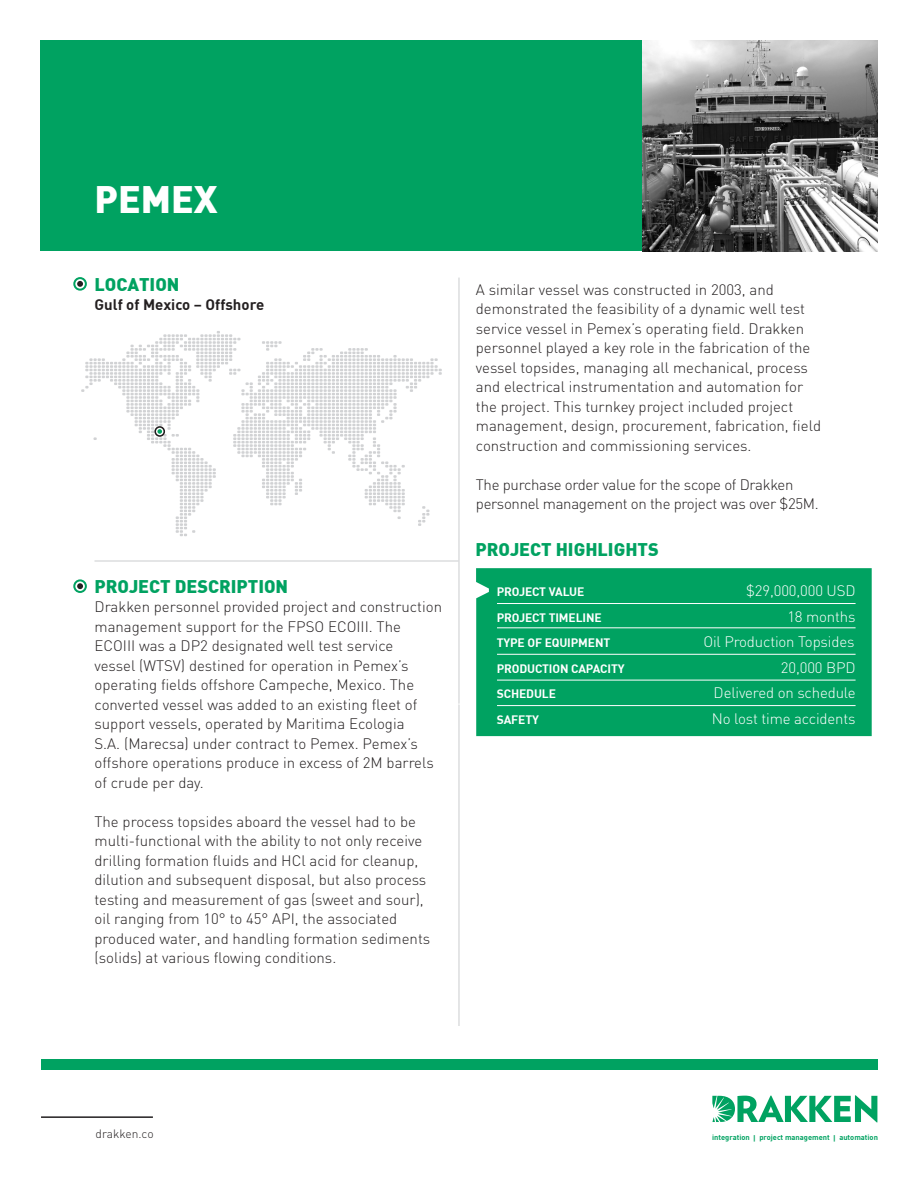
<style>
.page{position:relative;width:918px;height:1188px;background:#fff}
.page>*{position:absolute;margin:0;border:0;box-sizing:border-box;transform-origin:0 0}
.t1{font:900 37.5px "DIN";color:#fff}
.t2{font:900 18px "DIN";color:#00a261}
.t3{font:300 15px/19.5px "DIN";color:#231f20}
.t4{font:300 15px "DIN";letter-spacing:-.01em;color:#fff}
.t5{font:300 15px/19.5px "DIN";letter-spacing:-.02em;color:#231f20}
.t6{font:700 15px "DIN";color:#231f20}
.t7{font:700 12px "DIN";letter-spacing:-.01em;color:#fff}
.t8{font:300 12px "DIN";color:#231f20}
.t9{font:700 7.5px "DIN";color:#00a261}
</style>
<div class="page">
<div style="left:41px;top:1059px;width:837px;height:11px;background:#00a261"></div>
<svg style="left:712px;top:1095px;width:165px;height:28px"></svg>
<hr style="left:41px;top:1116px;width:112px;height:2px;background:#231f20">
<div style="left:40px;top:40px;width:604px;height:211px;background:#00a261"></div>
<div style="left:73px;top:277px;width:14px;height:14px;border:2px solid #00a261;border-radius:50%"></div>
<svg style="left:77px;top:281px;width:6px;height:6px"></svg>
<div style="left:73px;top:579px;width:14px;height:14px;border:2px solid #00a261;border-radius:50%"></div>
<svg style="left:77px;top:583px;width:6px;height:6px"></svg>
<hr style="left:458px;top:278px;width:2px;height:748px;background:#dcdddf">
<hr style="left:94px;top:560px;width:365px;height:2px;background:#dcdddf">
<svg style="left:81px;top:331px;width:361px;height:205px"></svg>
<img style="left:643px;top:40px;width:235px;height:211px">
<hr style="left:458px;top:704px;width:348px;height:1px;background:#fff">
<div style="left:476px;top:568px;width:396px;height:168px;background:#00a261"></div>
<hr style="left:497px;top:603px;width:359px;height:1px;background:#fff">
<hr style="left:497px;top:628px;width:359px;height:1px;background:#fff">
<hr style="left:497px;top:654px;width:359px;height:1px;background:#fff">
<hr style="left:497px;top:680px;width:359px;height:1px;background:#fff">
<hr style="left:497px;top:705px;width:359px;height:1px;background:#fff">
<h1 class="t1" style="left:94px;top:178px;width:125px">PEMEX</h1>
<p class="t2" style="left:94px;top:274px;width:86px">LOCATION</p>
<p class="t6" style="left:94px;top:300px;width:171px">Gulf of Mexico – Offshore</p>
<p class="t2" style="left:94px;top:576px;width:195px">PROJECT DESCRIPTION</p>
<p class="t3" style="left:94px;top:597px;width:349px">Drakken personnel provided project and construction management support for the FPSO ECOIII. The ECOIII was a DP2 designated well test service<br>vessel (WTSV) destined for operation in Pemex’s operating fields offshore Campeche, Mexico. The converted vessel was added to an existing fleet of support vessels, operated by Maritima Ecologia<br>S.A. (Marecsa) under contract to Pemex. Pemex’s offshore operations produce in excess of 2M barrels of crude per day.</p>
<p class="t3" style="left:94px;top:812px;width:337px">The process topsides aboard the vessel had to be multi-functional with the ability to not only receive drilling formation fluids and HCl acid for cleanup, dilution and subsequent disposal, but also process testing and measurement of gas (sweet and sour), oil ranging from 10° to 45° API, the associated produced water, and handling formation sediments (solids) at various flowing conditions.</p>
<p class="t3" style="left:476px;top:280px;width:347px">A similar vessel was constructed in 2003, and demonstrated the feasibility of a dynamic well test service vessel in Pemex’s operating field. Drakken personnel played a key role in the fabrication of the vessel topsides, managing all mechanical, process and electrical instrumentation and automation for the project. This turnkey project included project management, design, procurement, fabrication, field construction and commissioning services.</p>
<p class="t5" style="left:476px;top:475px;width:344px">The purchase order value for the scope of Drakken personnel management on the project was over $25M.</p>
<p class="t2" style="left:475px;top:539px;width:185px">PROJECT HIGHLIGHTS</p>
<p class="t7" style="left:497px;top:588px;width:89px">PROJECT VALUE</p>
<p class="t4" style="left:746px;top:582px;width:111px">$29,000,000 USD</p>
<p class="t7" style="left:497px;top:613px;width:106px">PROJECT TIMELINE</p>
<p class="t4" style="left:787px;top:607px;width:70px">18 months</p>
<p class="t7" style="left:497px;top:639px;width:115px">TYPE OF EQUIPMENT</p>
<p class="t4" style="left:703px;top:633px;width:153px">Oil Production Topsides</p>
<p class="t7" style="left:497px;top:664px;width:129px">PRODUCTION CAPACITY</p>
<p class="t4" style="left:781px;top:658px;width:76px">20,000 BPD</p>
<p class="t7" style="left:497px;top:690px;width:61px">SCHEDULE</p>
<p class="t4" style="left:714px;top:684px;width:143px">Delivered on schedule</p>
<p class="t7" style="left:497px;top:715px;width:44px">SAFETY</p>
<p class="t4" style="left:712px;top:709px;width:145px">No lost time accidents</p>
<p class="t8" style="left:96px;top:1126px;width:60px">drakken.co</p>
<p class="t9" style="left:712px;top:1135px;width:167px">integration | project management | automation</p>
</div>
